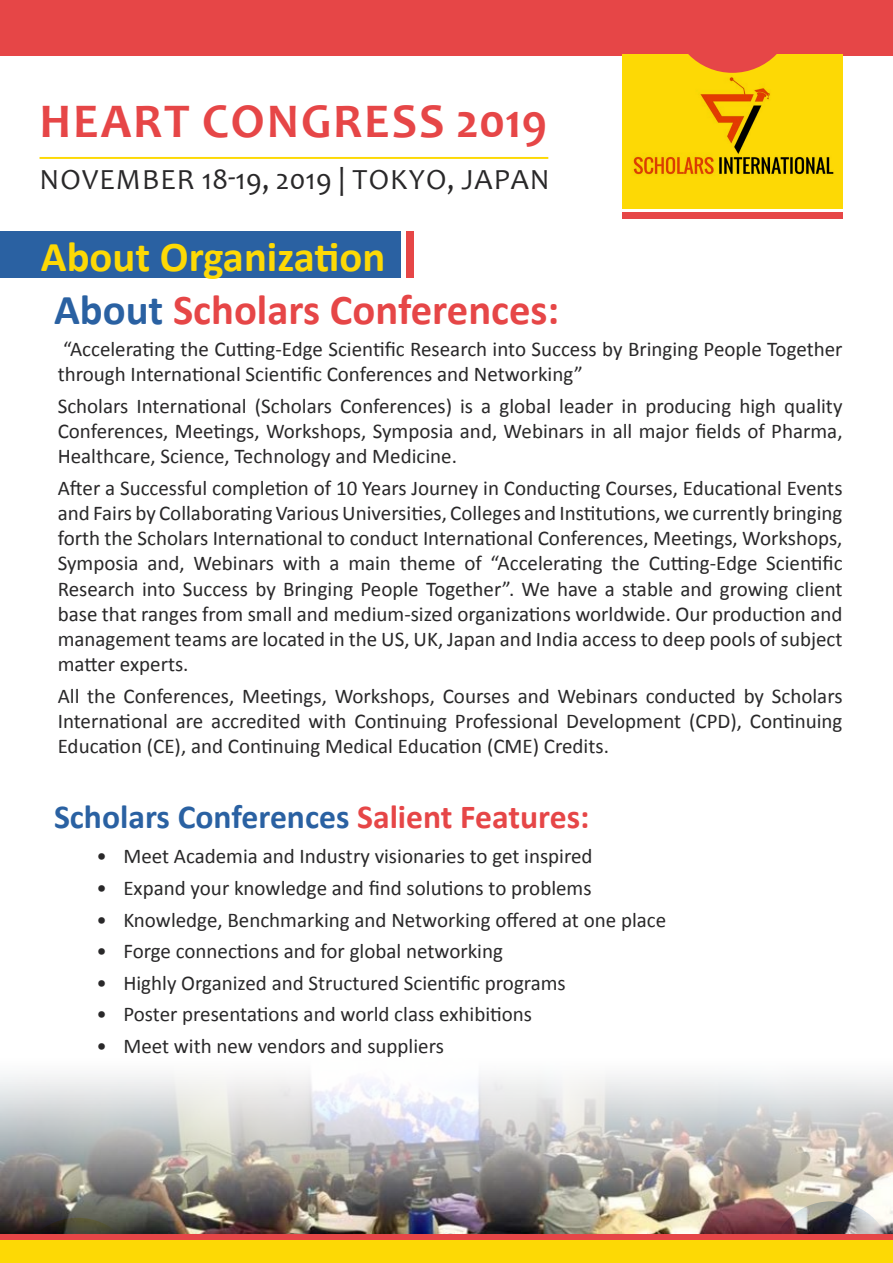
<style>
.page{position:relative;width:893px;height:1263px;background:#fff}
.page>*{position:absolute;margin:0;border:0;box-sizing:border-box;transform-origin:0 0}
.t1{font:700 48.6px "Candara";letter-spacing:.04em;color:#e64647}
.t2{font:700 42.6px/53.2px "Calibri";color:#e64647}
.t3{font:700 33.6px "Calibri";color:#2a61a2}
.t4{font:29.4px "Candara";letter-spacing:.04em;color:#292829}
.t5{font:21px/25.2px "Calibri";color:#292829;text-align:justify}
.s1{color:#fdd905}
.s2{color:#2a61a2}
.s3{color:#e64647}
</style>
<div class="page">
<div style="left:0;top:0;width:893px;height:55px;background:#e64647"></div>
<div style="left:622px;top:54px;width:220px;height:154px;background:#fdd905"></div>
<div style="left:622px;top:212px;width:220px;height:7px;background:#e64647"></div>
<img style="left:633px;top:77px;width:201px;height:98px">
<svg style="left:688px;top:54px;width:89px;height:19px"></svg>
<hr style="left:40px;top:157px;width:508px;height:2px;background:#fdd905">
<div style="left:0;top:231px;width:401px;height:47px;background:#2a61a2"></div>
<div style="left:406px;top:231px;width:8px;height:47px;background:#e64647"></div>
<div style="left:0;top:1236px;width:893px;height:27px;background:#fdd905"></div>
<svg style="left:0;top:1233px;width:893px;height:6px;background:#cf4747"></svg>
<img style="left:0;top:1075px;width:893px;height:158px">
<h1 class="t1" style="left:40px;top:91px;width:509px">HEART CONGRESS 2019</h1>
<h3 class="t4" style="left:40px;top:161px;width:506px">NOVEMBER 18-19, 2019 | TOKYO, JAPAN</h3>
<h2 class="t2" style="left:54px;top:230px;width:507px;text-indent:-13px"><span class="s1">About Organization<br></span><span class="s2">About</span> Scholars Conferences:</h2>
<p class="t5" style="left:58px;top:336px;width:786px">“Accelerating the Cutting-Edge Scientific Research into Success by Bringing People Together through International Scientific Conferences and Networking”</p>
<p class="t5" style="left:58px;top:393px;width:786px">Scholars International (Scholars Conferences) is a global leader in producing high quality Conferences, Meetings, Workshops, Symposia and, Webinars in all major fields of Pharma, Healthcare, Science, Technology and Medicine.</p>
<p class="t5" style="left:58px;top:475px;width:786px">After a Successful completion of 10 Years Journey in Conducting Courses, Educational Events and Fairs by Collaborating Various Universities, Colleges and Institutions, we currently bringing forth the Scholars International to conduct International Conferences, Meetings, Workshops, Symposia and, Webinars with a main theme of “Accelerating the Cutting-Edge Scientific Research into Success by Bringing People Together”. We have a stable and growing client base that ranges from small and medium-sized organizations worldwide. Our production and management teams are located in the US, UK, Japan and India access to deep pools of subject matter experts.</p>
<p class="t5" style="left:58px;top:683px;width:786px">All the Conferences, Meetings, Workshops, Courses and Webinars conducted by Scholars International are accredited with Continuing Professional Development (CPD), Continuing Education (CE), and Continuing Medical Education (CME) Credits.</p>
<h3 class="t3" style="left:54px;top:795px;width:537px">Scholars Conferences <span class="s3">Salient Features:</span></h3>
<p class="t5" style="left:96px;top:844px;width:498px">• Meet Academia and Industry visionaries to get inspired</p>
<p class="t5" style="left:96px;top:875px;width:497px">• Expand your knowledge and find solutions to problems</p>
<p class="t5" style="left:96px;top:907px;width:571px">• Knowledge, Benchmarking and Networking offered at one place</p>
<p class="t5" style="left:96px;top:939px;width:408px">• Forge connections and for global networking</p>
<p class="t5" style="left:96px;top:970px;width:471px">• Highly Organized and Structured Scientific programs</p>
<p class="t5" style="left:96px;top:1002px;width:437px">• Poster presentations and world class exhibitions</p>
<p class="t5" style="left:96px;top:1033px;width:349px">• Meet with new vendors and suppliers</p>
</div>
